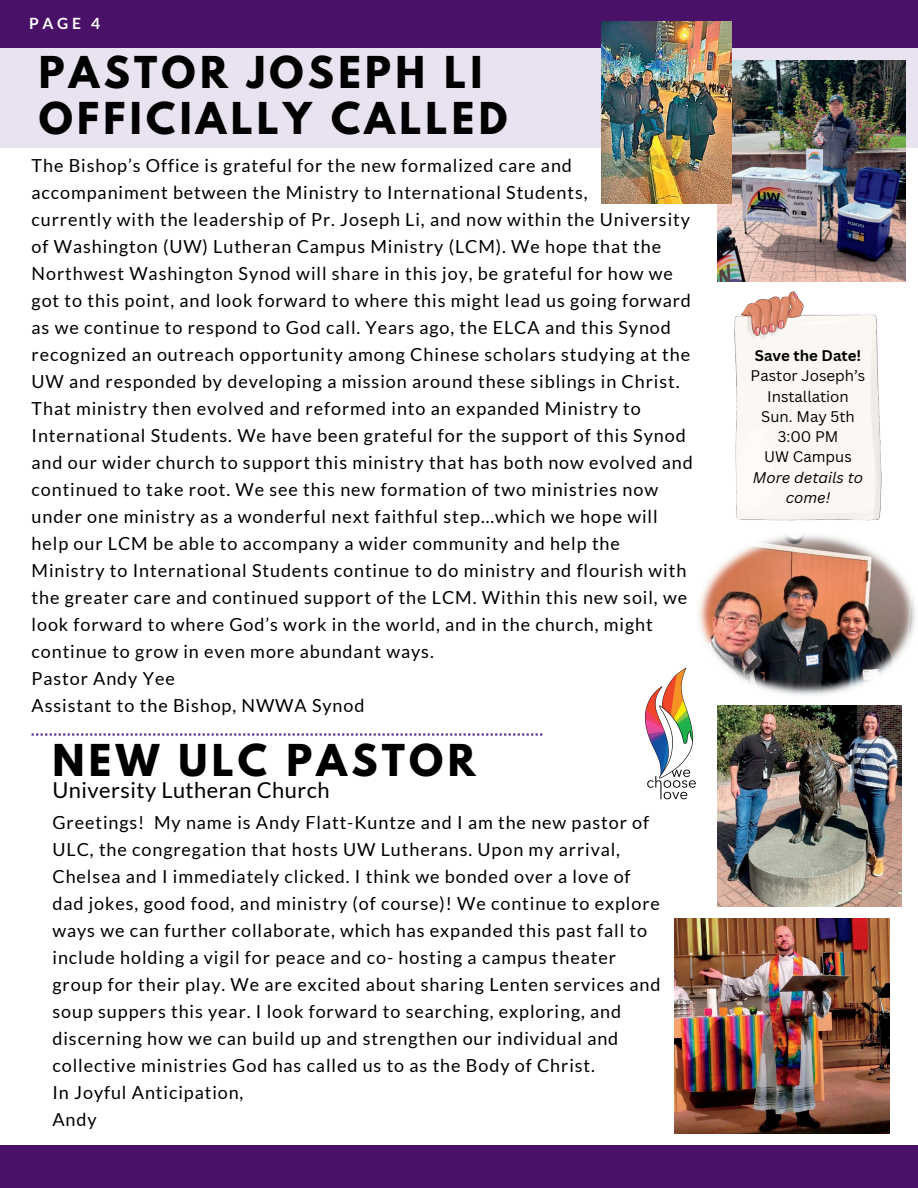
<style>
.page{position:relative;width:918px;height:1188px;background:#fff}
.page>*{position:absolute;margin:0;border:0;box-sizing:border-box;transform-origin:0 0}
.t1{font:700 38.85px/46.2px "League Spartan";letter-spacing:.11em;color:#000}
.t2{font:21.9px "Lato";letter-spacing:.02em;color:#000}
.t3{font:18px/27px "Lato";letter-spacing:.05em;color:#000}
.t4{font:700 15.6px "Lato";color:#fff}
.t5{font:15px "Canva Sans";color:#000}
.t6{font:italic 15px/20.2px "Canva Sans";color:#000;text-align:center}
.t7{font:700 15px "Canva Sans";color:#000}
</style>
<div class="page">
<div style="left:0;top:1146px;width:918px;height:42px;background:#491168"></div>
<img style="left:734px;top:291px;width:148px;height:230px">
<img style="left:699px;top:534px;width:216px;height:161px">
<div style="left:0;top:39px;width:918px;height:109px;background:#e9e2f0"></div>
<div style="left:0;top:0;width:918px;height:47px;background:#491168"></div>
<svg style="left:32px;top:733px;width:510px;height:3px"></svg>
<img style="left:718px;top:705px;width:183px;height:202px">
<img style="left:718px;top:60px;width:188px;height:222px">
<img style="left:601px;top:21px;width:131px;height:182px">
<img style="left:644px;top:663px;width:100px;height:143px">
<img style="left:675px;top:919px;width:215px;height:214px">
<p class="t4" style="left:29px;top:14px;width:72px">PAGE 4</p>
<p class="t1" style="left:39px;top:55px;width:470px">PASTOR JOSEPH LI<br>OFFICIALLY CALLED</p>
<p class="t3" style="left:32px;top:151px;width:663px">The Bishop’s Office is grateful for the new formalized care and accompaniment between the Ministry to International Students,<br>currently with the leadership of Pr. Joseph Li, and now within the University of Washington (UW) Lutheran Campus Ministry (LCM). We hope that the Northwest Washington Synod will share in this joy, be grateful for how we got to this point, and look forward to where this might lead us going forward as we continue to respond to God call. Years ago, the ELCA and this Synod recognized an outreach opportunity among Chinese scholars studying at the UW and responded by developing a mission around these siblings in Christ.<br>That ministry then evolved and reformed into an expanded Ministry to International Students. We have been grateful for the support of this Synod and our wider church to support this ministry that has both now evolved and continued to take root. We see this new formation of two ministries now under one ministry as a wonderful next faithful step…which we hope will help our LCM be able to accompany a wider community and help the Ministry to International Students continue to do ministry and flourish with the greater care and continued support of the LCM. Within this new soil, we look forward to where God’s work in the world, and in the church, might continue to grow in even more abundant ways.<br>Pastor Andy Yee<br>Assistant to the Bishop, NWWA Synod</p>
<p class="t1" style="left:52px;top:742px;width:425px">NEW ULC PASTOR</p>
<p class="t2" style="left:52px;top:777px;width:279px">University Lutheran Church</p>
<p class="t3" style="left:52px;top:808px;width:610px">Greetings! My name is Andy Flatt-Kuntze and I am the new pastor of ULC, the congregation that hosts UW Lutherans. Upon my arrival, Chelsea and I immediately clicked. I think we bonded over a love of dad jokes, good food, and ministry (of course)! We continue to explore ways we can further collaborate, which has expanded this past fall to include holding a vigil for peace and co- hosting a campus theater group for their play. We are excited about sharing Lenten services and soup suppers this year. I look forward to searching, exploring, and discerning how we can build up and strengthen our individual and collective ministries God has called us to as the Body of Christ.<br>In Joyful Anticipation,<br>Andy</p>
<h4 class="t7" style="left:755px;top:345px;width:108px">Save the Date!</h4>
<p class="t5" style="left:751px;top:365px;width:116px">Pastor Joseph’s</p>
<h1 class="t5" style="left:767px;top:386px;width:83px">Installation</h1>
<p class="t5" style="left:761px;top:406px;width:95px">Sun. May 5th</p>
<h3 class="t5" style="left:778px;top:426px;width:62px">3:00 PM</h3>
<p class="t5" style="left:764px;top:446px;width:89px">UW Campus</p>
<p class="t6" style="left:753px;top:467px;width:112px">More details to come!</p>
</div>
